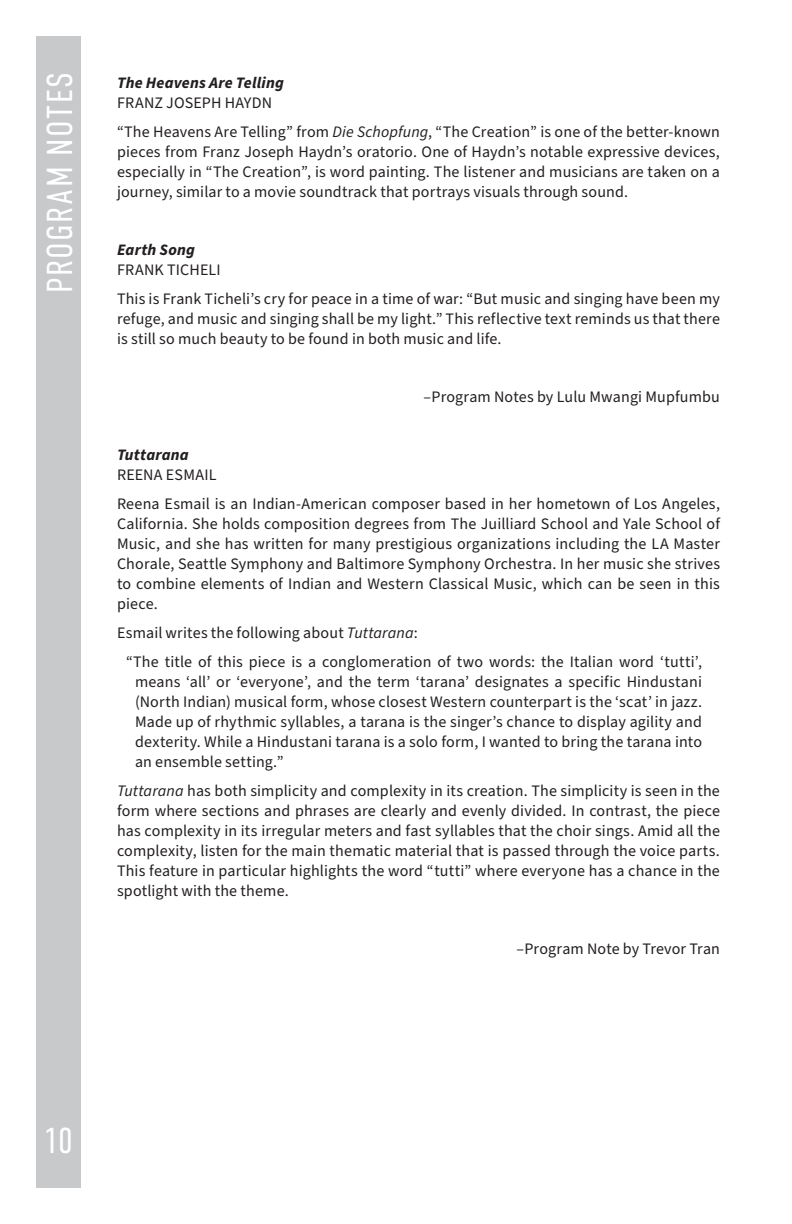
<style>
.page{position:relative;width:792px;height:1224px;background:#fff}
.page>*{position:absolute;margin:0;border:0;box-sizing:border-box;transform-origin:0 0}
.Headings{font:300 36px "DIN Condensed";letter-spacing:.045em;color:#fff}
.t1{font:16px/20px "Source Sans Pro";letter-spacing:.01em;color:#231f20;text-align:justify}
.t2{font:italic 700 16px/20px "Source Sans Pro";letter-spacing:.01em;color:#231f20}
.s1{font-weight:400;font-style:normal}
.s2{font-style:italic}
.s3{font-weight:700;font-style:italic}
</style>
<div class="page">
<div style="left:36px;top:36px;width:45px;height:1152px;background:#c7c9cb"></div>
<p class="Headings" style="left:40px;top:293px;width:222px;rotate:-90deg">PROGRAM NOTES</p>
<p class="t2" style="left:117px;top:73px;width:168px">The Heavens Are Telling<br><span class="s1">FRANZ JOSEPH HAYDN</span></p>
<p class="t1" style="left:117px;top:123px;width:605px">“The Heavens Are Telling” from <span class="s2">Die Schopfung</span>, “The Creation” is one of the better-known pieces from Franz Joseph Haydn’s oratorio. One of Haydn’s notable expressive devices, especially in “The Creation”, is word painting. The listener and musicians are taken on a journey, similar to a movie soundtrack that portrays visuals through sound.</p>
<p class="t1" style="left:117px;top:241px;width:105px"><span class="s3">Earth Song<br></span>FRANK TICHELI</p>
<p class="t1" style="left:117px;top:290px;width:604px">This is Frank Ticheli’s cry for peace in a time of war: “But music and singing have been my refuge, and music and singing shall be my light.” This reflective text reminds us that there is still so much beauty to be found in both music and life.</p>
<p class="t1" style="left:423px;top:388px;width:298px">–Program Notes by Lulu Mwangi Mupfumbu</p>
<p class="t1" style="left:117px;top:446px;width:101px"><span class="s3">Tuttarana<br></span>REENA ESMAIL</p>
<p class="t1" style="left:117px;top:495px;width:605px">Reena Esmail is an Indian-American composer based in her hometown of Los Angeles, California. She holds composition degrees from The Juilliard School and Yale School of Music, and she has written for many prestigious organizations including the LA Master Chorale, Seattle Symphony and Baltimore Symphony Orchestra. In her music she strives to combine elements of Indian and Western Classical Music, which can be seen in this piece.</p>
<p class="t1" style="left:117px;top:624px;width:302px">Esmail writes the following about <span class="s2">Tuttarana</span>:</p>
<p class="t1" style="left:135px;top:653px;width:569px;text-indent:-9px">“The title of this piece is a conglomeration of two words: the Italian word ‘tutti’, means ‘all’ or ‘everyone’, and the term ‘tarana’ designates a specific Hindustani (North Indian) musical form, whose closest Western counterpart is the ‘scat’ in jazz.<br>Made up of rhythmic syllables, a tarana is the singer’s chance to display agility and dexterity. While a Hindustani tarana is a solo form, I wanted to bring the tarana into an ensemble setting.”</p>
<p class="t1" style="left:117px;top:782px;width:605px"><span class="s2">Tuttarana</span> has both simplicity and complexity in its creation. The simplicity is seen in the form where sections and phrases are clearly and evenly divided. In contrast, the piece has complexity in its irregular meters and fast syllables that the choir sings. Amid all the complexity, listen for the main thematic material that is passed through the voice parts.<br>This feature in particular highlights the word “tutti” where everyone has a chance in the spotlight with the theme.</p>
<h1 class="Headings" style="left:44px;top:1121px;width:31px">10</h1>
<p class="t1" style="left:516px;top:940px;width:205px">–Program Note by Trevor Tran</p>
</div>
